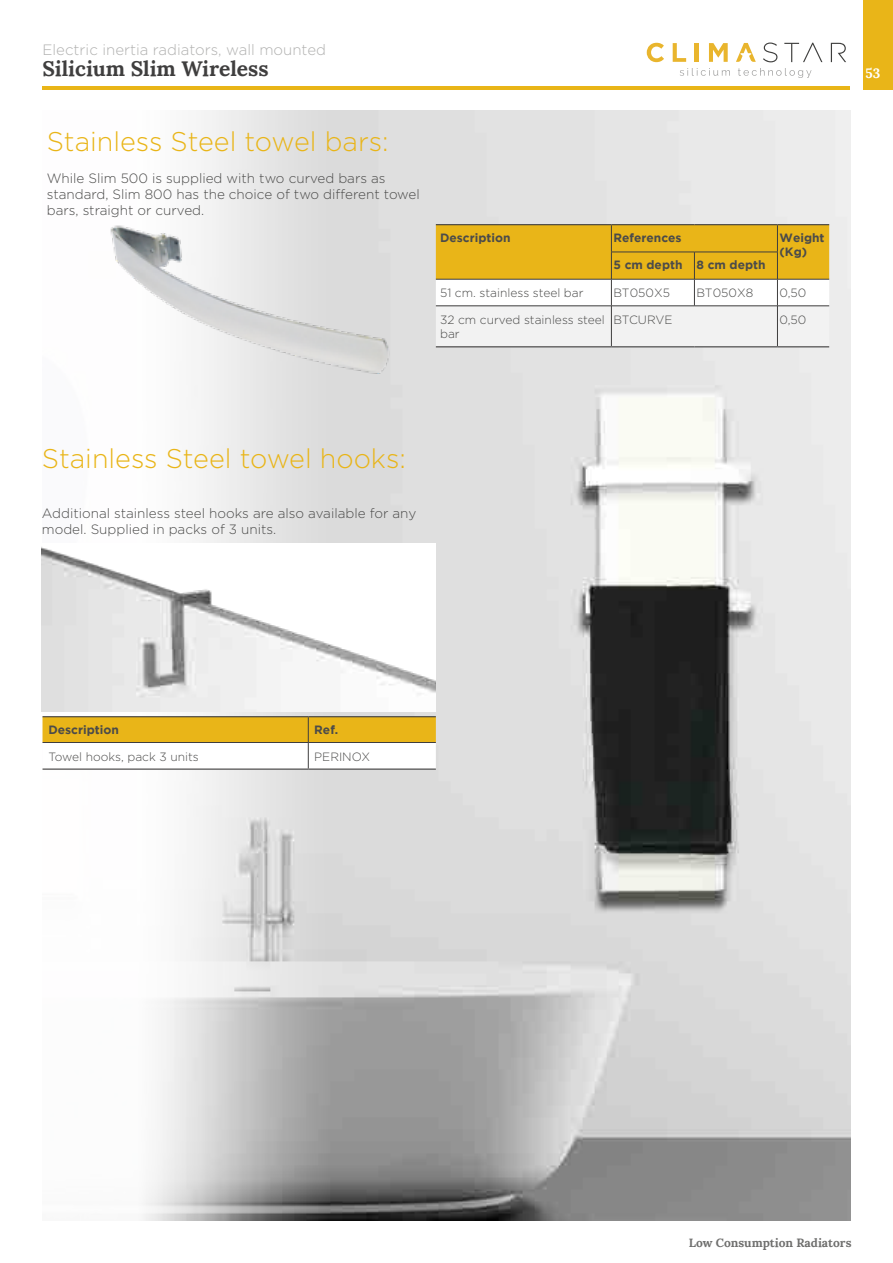
<style>
.page{position:relative;width:893px;height:1263px;background:#fff}
.page>*{position:absolute;margin:0;border:0;box-sizing:border-box;transform-origin:0 0}
.t1{font:300 27px "Gotham";color:#e9b518}
.t2{font:700 21px "Lora";color:#3f3e3e}
.t3{font:300 15px "Gotham";color:#b1b1b0}
.t4{font:300 13.5px/16.2px "Gotham";color:#4b4b4a}
.t5{font:700 13.5px "Lora";color:#fff}
.t6{font:300 12px/14.4px "Gotham";color:#4b4b4a}
.t7{font:700 12px/14.4px "Gotham";color:#4b4b4a}
.t8{font:700 12px "Lora";color:#6f6f6e}
</style>
<div class="page">
<img style="left:42px;top:111px;width:808px;height:1109px">
<hr style="left:436px;top:224px;width:175px;height:1px;background:#3f3e3e">
<hr style="left:611px;top:224px;width:83px;height:1px;background:#3f3e3e">
<hr style="left:694px;top:224px;width:83px;height:1px;background:#3f3e3e">
<hr style="left:777px;top:224px;width:52px;height:1px;background:#3f3e3e">
<svg style="left:436px;top:225px;width:393px;height:122px"></svg>
<hr style="left:436px;top:306px;width:175px;height:1px;background:#3f3e3e">
<hr style="left:611px;top:306px;width:83px;height:1px;background:#3f3e3e">
<hr style="left:611px;top:306px;width:1px;height:40px;background:#3f3e3e">
<hr style="left:694px;top:306px;width:83px;height:1px;background:#3f3e3e">
<hr style="left:777px;top:306px;width:52px;height:1px;background:#3f3e3e">
<hr style="left:777px;top:306px;width:1px;height:40px;background:#3f3e3e">
<img style="left:42px;top:543px;width:393px;height:168px">
<img style="left:99px;top:215px;width:297px;height:165px">
<svg style="left:43px;top:717px;width:393px;height:51px"></svg>
<hr style="left:43px;top:716px;width:265px;height:1px;background:#3f3e3e">
<hr style="left:308px;top:716px;width:128px;height:1px;background:#3f3e3e">
<hr style="left:43px;top:768px;width:265px;height:2px;background:#3f3e3e">
<hr style="left:308px;top:768px;width:128px;height:2px;background:#3f3e3e">
<svg style="left:680px;top:68px;width:50px;height:8px"></svg>
<svg style="left:738px;top:68px;width:73px;height:10px"></svg>
<svg style="left:647px;top:43px;width:17px;height:19px"></svg>
<svg style="left:673px;top:43px;width:13px;height:19px"></svg>
<hr style="left:695px;top:43px;width:4px;height:19px;background:#e9b52d">
<svg style="left:709px;top:43px;width:19px;height:19px"></svg>
<svg style="left:736px;top:43px;width:20px;height:19px"></svg>
<svg style="left:763px;top:43px;width:14px;height:19px"></svg>
<svg style="left:784px;top:43px;width:38px;height:19px"></svg>
<svg style="left:831px;top:43px;width:15px;height:19px"></svg>
<div style="left:863px;top:0;width:30px;height:89px;background:#e9b518"></div>
<hr style="left:43px;top:86px;width:807px;height:3px;background:#e9b518">
<p class="t3" style="left:43px;top:40px;width:285px">Electric inertia radiators, wall mounted</p>
<h2 class="t2" style="left:43px;top:51px;width:228px">Silicium Slim Wireless</h2>
<p class="t5" style="left:865px;top:62px;width:16px">53</p>
<h1 class="t1" style="left:47px;top:124px;width:343px">Stainless Steel towel bars:</h1>
<p class="t4" style="left:47px;top:169px;width:375px">While Slim 500 is supplied with two curved bars as standard, Slim 800 has the choice of two different towel bars, straight or curved.</p>
<p class="t7" style="left:440px;top:230px;width:72px">Description</p>
<p class="t7" style="left:613px;top:230px;width:70px">References</p>
<p class="t7" style="left:780px;top:230px;width:46px">Weight (Kg)</p>
<p class="t7" style="left:613px;top:257px;width:154px">5 cm depth 8 cm depth</p>
<p class="t6" style="left:440px;top:286px;width:145px">51 cm. stainless steel bar</p>
<p class="t6" style="left:613px;top:286px;width:58px">BT050X5</p>
<p class="t6" style="left:696px;top:286px;width:58px">BT050X8</p>
<p class="t6" style="left:779px;top:286px;width:28px">0,50</p>
<p class="t6" style="left:440px;top:312px;width:166px">32 cm curved stainless steel bar</p>
<p class="t6" style="left:613px;top:312px;width:60px">BTCURVE</p>
<p class="t6" style="left:779px;top:312px;width:28px">0,50</p>
<h1 class="t1" style="left:42px;top:441px;width:366px">Stainless Steel towel hooks:</h1>
<p class="t4" style="left:42px;top:505px;width:376px">Additional stainless steel hooks are also available for any model. Supplied in packs of 3 units.</p>
<p class="t7" style="left:49px;top:722px;width:72px">Description</p>
<p class="t7" style="left:314px;top:722px;width:26px">Ref.</p>
<p class="t6" style="left:49px;top:749px;width:152px">Towel hooks, pack 3 units</p>
<p class="t6" style="left:314px;top:749px;width:57px">PERINOX</p>
<p class="t8" style="left:689px;top:1232px;width:164px">Low Consumption Radiators</p>
</div>
